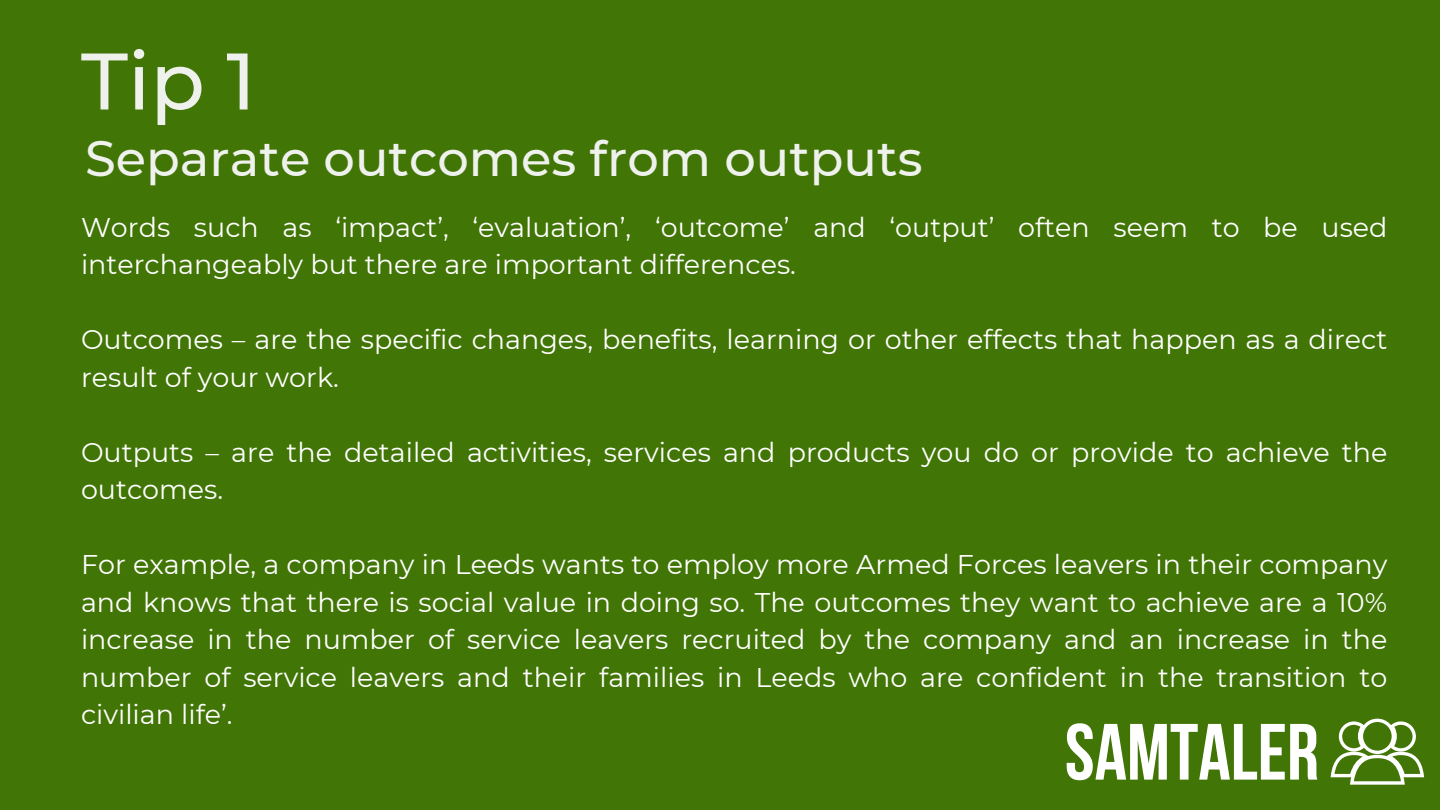
<style>
.page{position:relative;width:1440px;height:810px;background:#417505}
.page>*{position:absolute;margin:0;border:0;box-sizing:border-box;transform-origin:0 0}
.t1{font:500 80px "Montserrat";color:#eff1ed}
.t2{font:700 79.6px "Bebas Neue";color:#fff}
.t3{font:500 49.5px "Montserrat";color:#eff1ed}
.t4{font:27px/37.5px "Montserrat";color:#fff}
</style>
<div class="page">
<svg style="left:1331px;top:719px;width:93px;height:66px"></svg>
<p class="t1" style="left:81px;top:32px;width:176px">Tip 1</p>
<p class="t3" style="left:85px;top:128px;width:839px">Separate outcomes from outputs</p>
<p class="t4" style="left:81px;top:209px;width:1308px">Words such as ‘impact’, ‘evaluation’, ‘outcome’ and ‘output’ often seem to be used interchangeably but there are important differences.</p>
<p class="t4" style="left:81px;top:321px;width:1308px">Outcomes – are the specific changes, benefits, learning or other effects that happen as a direct result of your work.</p>
<p class="t4" style="left:81px;top:434px;width:1308px">Outputs – are the detailed activities, services and products you do or provide to achieve the outcomes.</p>
<p class="t4" style="left:81px;top:546px;width:1308px;text-align:justify">For example, a company in Leeds wants to employ more Armed Forces leavers in their company and knows that there is social value in doing so. The outcomes they want to achieve are a 10% increase in the number of service leavers recruited by the company and an increase in the number of service leavers and their families in Leeds who are confident in the transition to civilian life’.</p>
<p class="t2" style="left:1065px;top:720px;width:256px">SAMTALER</p>
</div>
